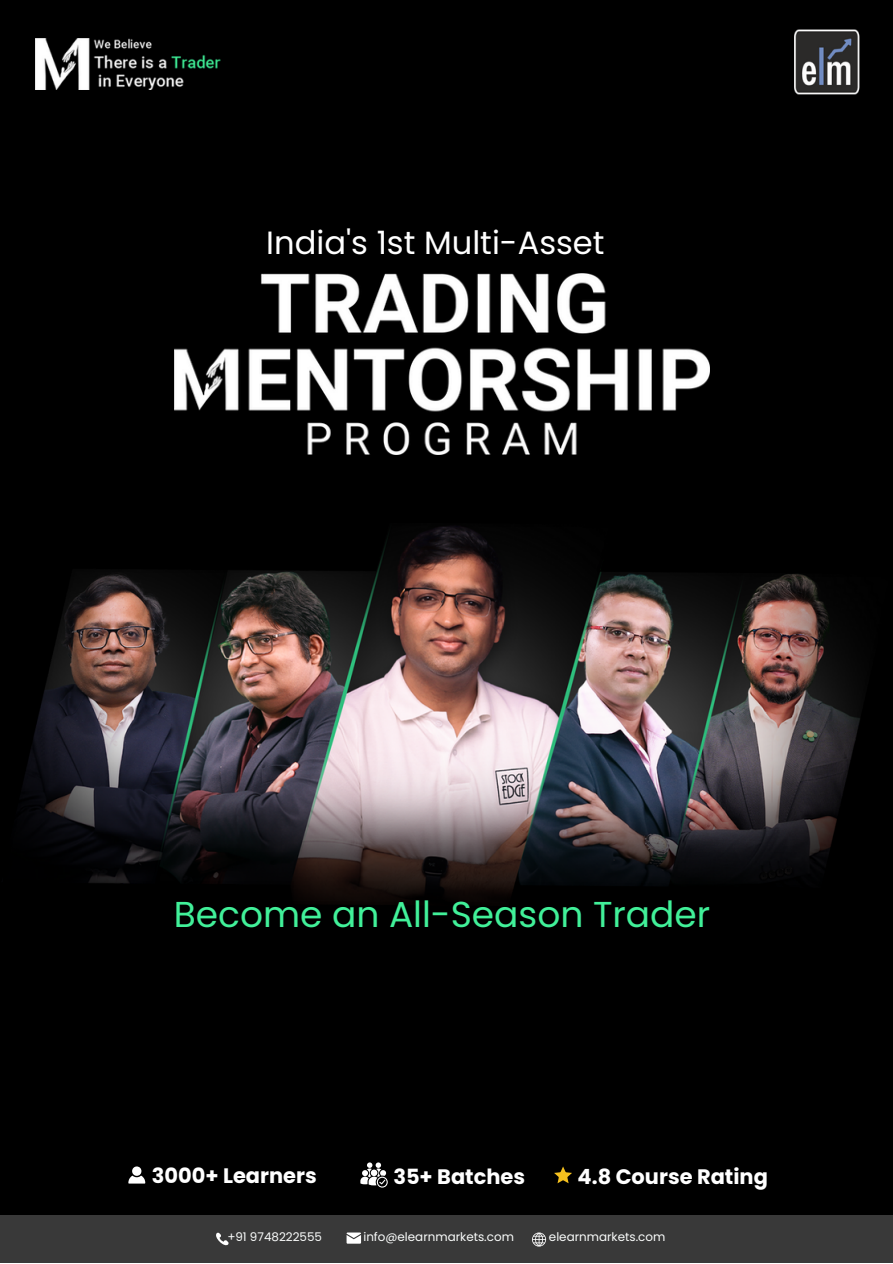
<style>
.page{position:relative;width:893px;height:1264px;background:#fff}
.page>*{position:absolute;margin:0;border:0;box-sizing:border-box;transform-origin:0 0}
.t1{font:36px "Poppins";color:#41f099}
.t2{font:32.1px "Poppins";color:#fff}
.t3{font:700 20.85px "Poppins";color:#fff}
.t4{font:11.85px "Poppins";color:#fbfdfc}
</style>
<div class="page">
<div style="left:0;top:0;width:892px;height:1262px;background:#000"></div>
<div style="left:0;top:1215px;width:892px;height:47px;background:#393939"></div>
<svg style="left:346px;top:1232px;width:15px;height:11px"></svg>
<svg style="left:532px;top:1232px;width:14px;height:14px"></svg>
<svg style="left:216px;top:1232px;width:13px;height:14px"></svg>
<img style="left:36px;top:39px;width:184px;height:50px">
<img style="left:175px;top:273px;width:534px;height:181px">
<img style="left:22px;top:526px;width:838px;height:378px">
<img style="left:794px;top:29px;width:66px;height:66px">
<svg style="left:128px;top:1166px;width:17px;height:17px"></svg>
<svg style="left:554px;top:1166px;width:18px;height:17px"></svg>
<svg style="left:360px;top:1162px;width:27px;height:25px"></svg>
<p class="t2" style="left:266px;top:220px;width:340px">India's 1st Multi-Asset</p>
<p class="t1" style="left:174px;top:889px;width:538px">Become an All-Season Trader</p>
<p class="t3" style="left:152px;top:1161px;width:166px">3000+ Learners</p>
<p class="t3" style="left:393px;top:1162px;width:133px">35+ Batches</p>
<p class="t3" style="left:577px;top:1162px;width:192px">4.8 Course Rating</p>
<p class="t4" style="left:227px;top:1228px;width:96px">+91 9748222555</p>
<p class="t4" style="left:363px;top:1228px;width:152px">info@elearnmarkets.com</p>
<p class="t4" style="left:549px;top:1228px;width:118px">elearnmarkets.com</p>
</div>
